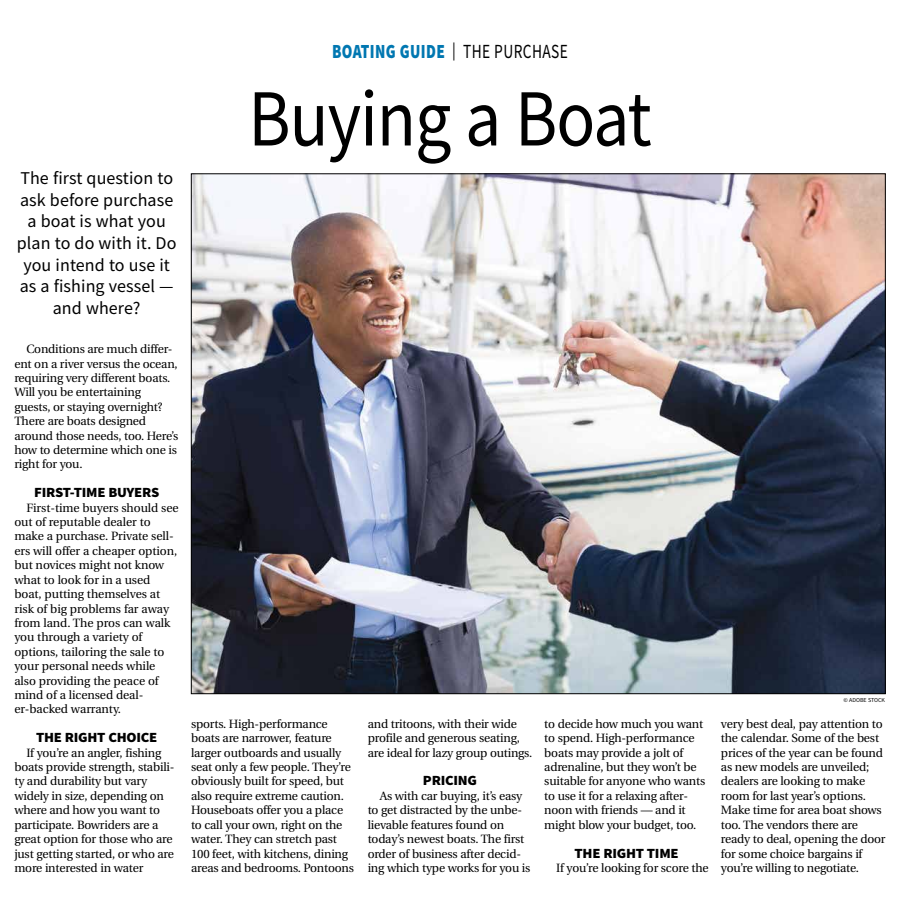
<style>
.page{position:relative;width:900px;height:908px;background:#fff}
.page>*{position:absolute;margin:0;border:0;box-sizing:border-box;transform-origin:0 0}
.t1{font:81px "Source Sans Pro";letter-spacing:-.015em;color:#000;scale:.89 1}
.t2{font:900 20px "Source Sans Pro";letter-spacing:.025em;color:#0077b1;scale:.77 1}
.t3{font:18px/21.6px "Source Sans Pro";letter-spacing:.005em;color:#000;text-align:center}
.t4{font:900 14px "Source Sans Pro";letter-spacing:-.015em;color:#000;scale:1.05 1}
.t5{font:12px/14.4px "Utopia";letter-spacing:-.015em;color:#000}
.t6{font:6px "Source Sans Pro";color:#000}
.s1{font-weight:400;font-size:18px;color:#000}
.s2{font-weight:400;color:#000}
</style>
<div class="page">
<img style="left:193px;top:175px;width:691px;height:516px">
<h3 class="t3" style="left:17px;top:167px;width:161px">The first question to ask before purchase a boat is what you plan to do with it. Do you intend to use it as a fishing vessel — and where?</h3>
<p class="t5" style="left:14px;top:342px;width:165px;text-indent:12px">Conditions are much differ&shy;ent on a river versus the ocean, requiring very different boats.<br>Will you be entertaining guests, or staying overnight?<br>There are boats designed around those needs, too. Here’s how to determine which one is right for you.</p>
<p class="t4" style="left:34px;top:482px;width:121px">FIRST-TIME BUYERS</p>
<p class="t5" style="left:14px;top:500px;width:166px;text-indent:12px">First-time buyers should see out of reputable dealer to make a purchase. Private sell&shy;ers will offer a cheaper option, but novices might not know what to look for in a used boat, putting themselves at risk of big problems far away from land. The pros can walk you through a variety of options, tailoring the sale to your personal needs while also providing the peace of mind of a licensed deal&shy;er-backed warranty.</p>
<p class="t4" style="left:36px;top:727px;width:117px">THE RIGHT CHOICE</p>
<p class="t5" style="left:14px;top:745px;width:162px;text-indent:12px">If you’re an angler, fishing boats provide strength, stabili&shy;ty and durability but vary widely in size, depending on where and how you want to participate. Bowriders are a great option for those who are just getting started, or who are more interested in water</p>
<h2 class="t2" style="left:332px;top:38px;width:308px">BOATING GUIDE <span class="s1">|</span> <span class="s2">THE PURCHASE</span></h2>
<h1 class="t1" style="left:248px;top:67px;width:455px">Buying a Boat</h1>
<p class="t5" style="left:191px;top:716px;width:165px">sports. High-performance boats are narrower, feature larger outboards and usually seat only a few people. They’re obviously built for speed, but also require extreme caution.<br>Houseboats offer you a place to call your own, right on the water. They can stretch past<br>100 feet, with kitchens, dining areas and bedrooms. Pontoons</p>
<p class="t5" style="left:368px;top:716px;width:166px">and tritoons, with their wide profile and generous seating, are ideal for lazy group outings.</p>
<p class="t4" style="left:423px;top:770px;width:53px">PRICING</p>
<p class="t5" style="left:368px;top:788px;width:164px;text-indent:12px">As with car buying, it’s easy to get distracted by the unbe&shy;lievable features found on today’s newest boats. The first order of business after decid&shy;ing which type works for you is</p>
<p class="t5" style="left:544px;top:716px;width:162px">to decide how much you want to spend. High-performance boats may provide a jolt of adrenaline, but they won’t be suitable for anyone who wants to use it for a relaxing after&shy;noon with friends — and it might blow your budget, too.</p>
<p class="t4" style="left:575px;top:842px;width:101px">THE RIGHT TIME</p>
<p class="t5" style="left:556px;top:860px;width:154px">If you’re looking for score the</p>
<p class="t6" style="left:844px;top:696px;width:43px">© ADOBE STOCK</p>
<p class="t5" style="left:721px;top:716px;width:166px">very best deal, pay attention to the calendar. Some of the best prices of the year can be found as new models are unveiled; dealers are looking to make room for last year’s options.<br>Make time for area boat shows too. The vendors there are ready to deal, opening the door for some choice bargains if you’re willing to negotiate.</p>
</div>
